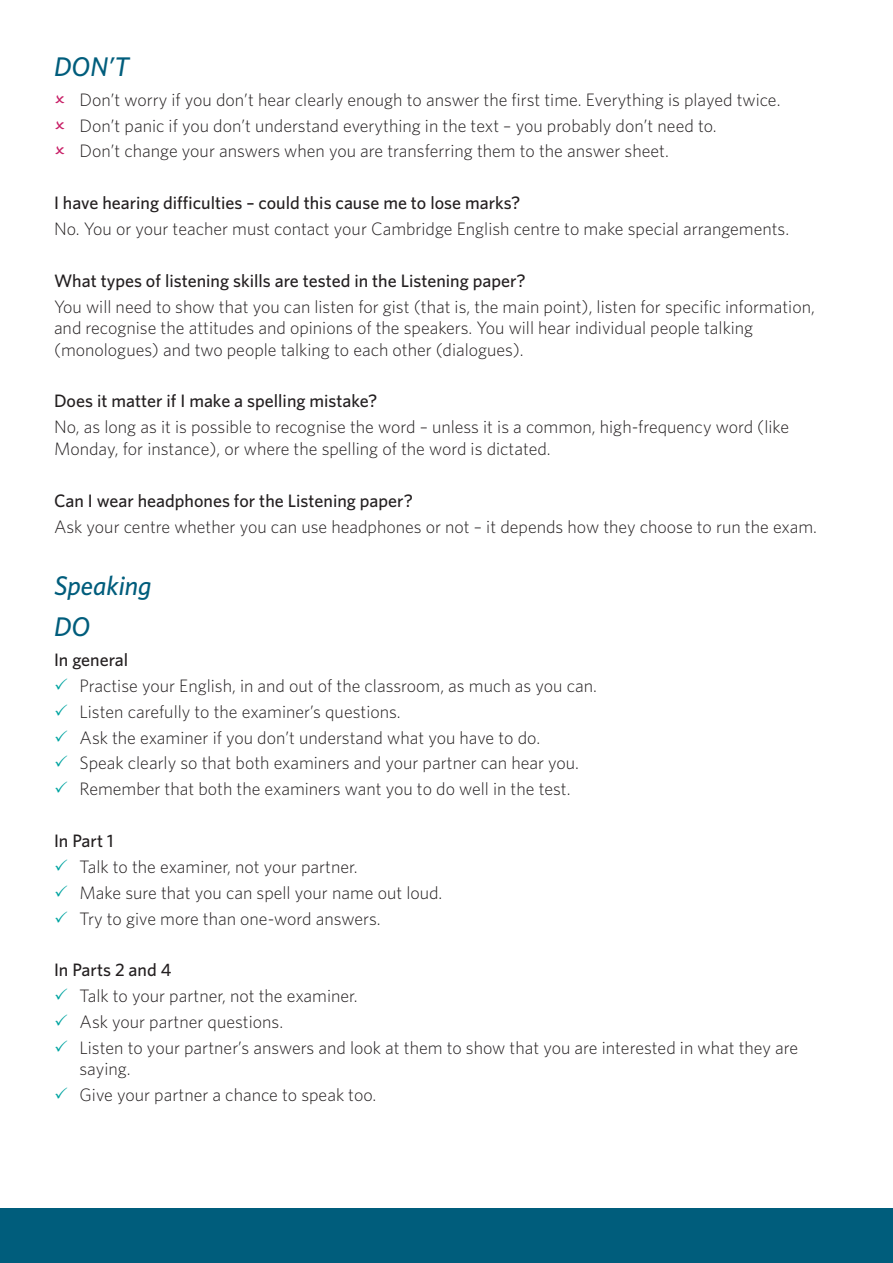
<style>
.page{position:relative;width:893px;height:1263px;background:#fff}
.page>*{position:absolute;margin:0;border:0;box-sizing:border-box;transform-origin:0 0}
.Headings{font:italic 500 27px "Whitney";color:#005d7c}
.Answers{font:300 18px/21.6px "Whitney";color:#231f20}
.Questions{font:500 18px "Whitney";color:#231f20}
</style>
<div class="page">
<div style="left:0;top:1209px;width:893px;height:54px;background:#005d7c"></div>
<p class="Headings" style="left:54px;top:48px;width:77px">DON’T</p>
<p class="Answers" style="left:80px;top:88px;width:702px">Don’t worry if you don’t hear clearly enough to answer the first time. Everything is played twice.</p>
<p class="Answers" style="left:80px;top:114px;width:639px">Don’t panic if you don’t understand everything in the text – you probably don’t need to.</p>
<p class="Answers" style="left:80px;top:140px;width:591px">Don’t change your answers when you are transferring them to the answer sheet.</p>
<p class="Questions" style="left:54px;top:191px;width:468px">I have hearing difficulties – could this cause me to lose marks?</p>
<p class="Answers" style="left:54px;top:217px;width:737px">No. You or your teacher must contact your Cambridge English centre to make special arrangements.</p>
<p class="Questions" style="left:54px;top:269px;width:473px">What types of listening skills are tested in the Listening paper?</p>
<p class="Answers" style="left:54px;top:295px;width:762px">You will need to show that you can listen for gist (that is, the main point), listen for specific information, and recognise the attitudes and opinions of the speakers. You will hear individual people talking (monologues) and two people talking to each other (dialogues).</p>
<p class="Questions" style="left:54px;top:389px;width:325px">Does it matter if I make a spelling mistake?</p>
<p class="Answers" style="left:54px;top:416px;width:737px">No, as long as it is possible to recognise the word – unless it is a common, high-frequency word (like<br>Monday, for instance), or where the spelling of the word is dictated.</p>
<p class="Questions" style="left:54px;top:488px;width:360px">Can I wear headphones for the Listening paper?</p>
<p class="Answers" style="left:54px;top:515px;width:764px">Ask your centre whether you can use headphones or not – it depends how they choose to run the exam.</p>
<p class="Headings" style="left:54px;top:568px;width:99px">Speaking</p>
<p class="Headings" style="left:54px;top:609px;width:38px">DO</p>
<p class="Questions" style="left:54px;top:648px;width:76px">In general</p>
<p class="Answers" style="left:80px;top:674px;width:519px">Practise your English, in and out of the classroom, as much as you can.</p>
<p class="Answers" style="left:80px;top:700px;width:323px">Listen carefully to the examiner’s questions.</p>
<p class="Answers" style="left:80px;top:726px;width:462px">Ask the examiner if you don’t understand what you have to do.</p>
<p class="Answers" style="left:80px;top:752px;width:501px">Speak clearly so that both examiners and your partner can hear you.</p>
<p class="Answers" style="left:80px;top:778px;width:493px">Remember that both the examiners want you to do well in the test.</p>
<p class="Questions" style="left:54px;top:829px;width:61px">In Part 1</p>
<p class="Answers" style="left:80px;top:855px;width:280px">Talk to the examiner, not your partner.</p>
<p class="Answers" style="left:80px;top:881px;width:364px">Make sure that you can spell your name out loud.</p>
<p class="Answers" style="left:80px;top:907px;width:303px">Try to give more than one-word answers.</p>
<p class="Questions" style="left:54px;top:958px;width:119px">In Parts 2 and 4</p>
<p class="Answers" style="left:80px;top:984px;width:280px">Talk to your partner, not the examiner.</p>
<p class="Answers" style="left:80px;top:1010px;width:205px">Ask your partner questions.</p>
<p class="Answers" style="left:80px;top:1036px;width:720px">Listen to your partner’s answers and look at them to show that you are interested in what they are saying.</p>
<p class="Answers" style="left:80px;top:1084px;width:298px">Give your partner a chance to speak too.</p>
</div>
